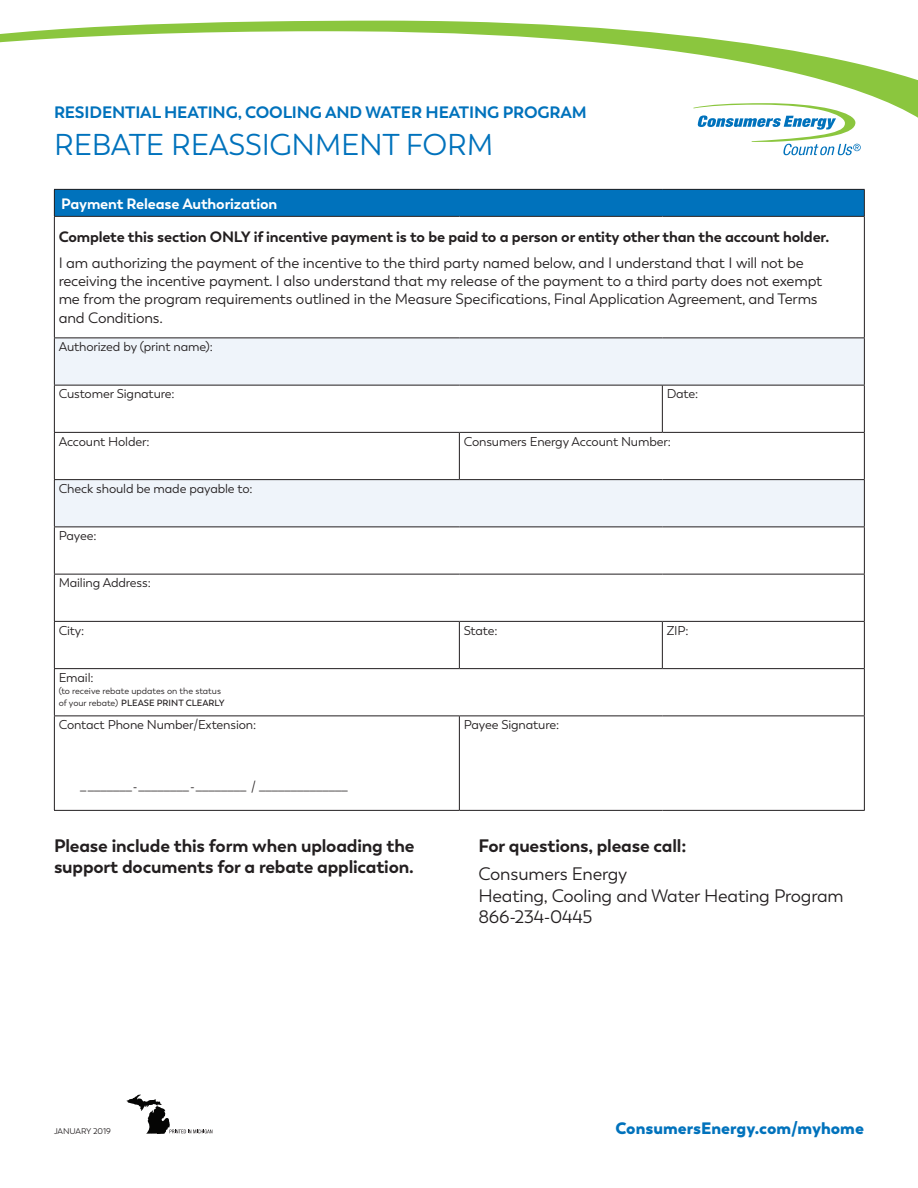
<style>
.page{position:relative;width:918px;height:1188px;background:#fff}
.page>*{position:absolute;margin:0;border:0;box-sizing:border-box;transform-origin:0 0}
.t1{font:30px "Boston";letter-spacing:-.01em;color:#0072bc}
.FORMS_Text_8pt{font:700 18px/21.6px "Boston";letter-spacing:-.01em;color:#231f20}
.FORMS_Text_8pt-2{font:18px "Boston";letter-spacing:-.01em;color:#231f20}
.t2{font:700 16.5px "Boston";letter-spacing:-.01em;color:#0072bc}
.FORMS_URL{font:900 16.5px "Boston";color:#0072bc}
.FORMS_Text_10pt{font:15px/18.5px "Boston";letter-spacing:-.01em;color:#231f20}
.FORMS_Text_10pt-2{font:700 15px "Boston";letter-spacing:-.01em;color:#231f20}
.FORMS_Table_Headings{font:700 15px "Boston";letter-spacing:-.01em;color:#fff}
.FORMS_Text_8pt-3{font:12.75px "Boston";letter-spacing:-.01em;color:#231f20}
.FORMS_Text_8pt-4{font:9px/12px "Boston";color:#231f20}
.FORMS_Last_Updated{font:8.25px "Boston";letter-spacing:-.01em;color:#231f20}
.s1{font-weight:600}
</style>
<div class="page">
<svg style="left:0;top:21px;width:918px;height:97px"></svg>
<svg style="left:693px;top:103px;width:168px;height:52px"></svg>
<div style="left:54px;top:189px;width:810px;height:27px;background:#0072bc"></div>
<svg style="left:55px;top:339px;width:809px;height:187px;fill:#eff4fa"></svg>
<svg style="left:54px;top:190px;width:1px;height:26px"></svg>
<hr style="left:54px;top:217px;width:1px;height:121px;background:#231f20">
<hr style="left:54px;top:338px;width:405px;height:1px;background:#231f20">
<hr style="left:54px;top:338px;width:1px;height:47px;background:#231f20">
<hr style="left:459px;top:338px;width:203px;height:1px;background:#231f20">
<hr style="left:662px;top:338px;width:203px;height:1px;background:#231f20">
<hr style="left:54px;top:385px;width:405px;height:1px;background:#231f20">
<hr style="left:54px;top:386px;width:1px;height:46px;background:#231f20">
<hr style="left:459px;top:385px;width:203px;height:1px;background:#231f20">
<hr style="left:662px;top:385px;width:203px;height:1px;background:#231f20">
<hr style="left:54px;top:432px;width:405px;height:1px;background:#231f20">
<hr style="left:54px;top:433px;width:1px;height:46px;background:#231f20">
<hr style="left:459px;top:432px;width:203px;height:1px;background:#231f20">
<hr style="left:662px;top:432px;width:203px;height:1px;background:#231f20">
<hr style="left:54px;top:479px;width:405px;height:1px;background:#231f20">
<hr style="left:54px;top:480px;width:1px;height:46px;background:#231f20">
<hr style="left:459px;top:479px;width:203px;height:1px;background:#231f20">
<hr style="left:662px;top:479px;width:203px;height:1px;background:#231f20">
<hr style="left:54px;top:526px;width:405px;height:1px;background:#231f20">
<hr style="left:54px;top:527px;width:1px;height:47px;background:#231f20">
<hr style="left:459px;top:526px;width:203px;height:1px;background:#231f20">
<hr style="left:662px;top:526px;width:203px;height:1px;background:#231f20">
<hr style="left:54px;top:574px;width:405px;height:1px;background:#231f20">
<hr style="left:54px;top:574px;width:1px;height:47px;background:#231f20">
<hr style="left:459px;top:574px;width:203px;height:1px;background:#231f20">
<hr style="left:662px;top:574px;width:203px;height:1px;background:#231f20">
<hr style="left:54px;top:621px;width:405px;height:1px;background:#231f20">
<hr style="left:54px;top:622px;width:1px;height:46px;background:#231f20">
<hr style="left:459px;top:621px;width:203px;height:1px;background:#231f20">
<hr style="left:662px;top:621px;width:203px;height:1px;background:#231f20">
<hr style="left:54px;top:668px;width:405px;height:1px;background:#231f20">
<hr style="left:54px;top:669px;width:1px;height:47px;background:#231f20">
<hr style="left:459px;top:668px;width:203px;height:1px;background:#231f20">
<hr style="left:662px;top:668px;width:203px;height:1px;background:#231f20">
<hr style="left:54px;top:716px;width:405px;height:1px;background:#231f20">
<hr style="left:54px;top:716px;width:1px;height:94px;background:#231f20">
<hr style="left:459px;top:716px;width:203px;height:1px;background:#231f20">
<hr style="left:662px;top:716px;width:203px;height:1px;background:#231f20">
<hr style="left:662px;top:386px;width:1px;height:46px;background:#231f20">
<svg style="left:864px;top:190px;width:1px;height:26px"></svg>
<hr style="left:864px;top:217px;width:1px;height:121px;background:#231f20">
<hr style="left:864px;top:338px;width:1px;height:47px;background:#231f20">
<hr style="left:864px;top:386px;width:1px;height:46px;background:#231f20">
<hr style="left:864px;top:433px;width:1px;height:46px;background:#231f20">
<hr style="left:864px;top:480px;width:1px;height:46px;background:#231f20">
<hr style="left:864px;top:527px;width:1px;height:47px;background:#231f20">
<hr style="left:864px;top:574px;width:1px;height:47px;background:#231f20">
<hr style="left:864px;top:622px;width:1px;height:46px;background:#231f20">
<hr style="left:864px;top:669px;width:1px;height:47px;background:#231f20">
<hr style="left:864px;top:716px;width:1px;height:94px;background:#231f20">
<hr style="left:54px;top:189px;width:405px;height:1px;background:#231f20">
<hr style="left:459px;top:189px;width:203px;height:1px;background:#231f20">
<hr style="left:662px;top:189px;width:203px;height:1px;background:#231f20">
<hr style="left:54px;top:216px;width:405px;height:1px;background:#231f20">
<hr style="left:459px;top:216px;width:203px;height:1px;background:#231f20">
<hr style="left:662px;top:216px;width:203px;height:1px;background:#231f20">
<hr style="left:459px;top:622px;width:1px;height:46px;background:#231f20">
<hr style="left:662px;top:622px;width:1px;height:46px;background:#231f20">
<hr style="left:459px;top:433px;width:1px;height:46px;background:#231f20">
<hr style="left:459px;top:716px;width:1px;height:94px;background:#231f20">
<hr style="left:459px;top:810px;width:203px;height:1px;background:#231f20">
<hr style="left:662px;top:810px;width:203px;height:1px;background:#231f20">
<hr style="left:54px;top:810px;width:405px;height:1px;background:#231f20">
<svg style="left:126px;top:1095px;width:86px;height:39px"></svg>
<p class="t2" style="left:54px;top:102px;width:534px">RESIDENTIAL HEATING, COOLING AND WATER HEATING PROGRAM</p>
<h1 class="t1" style="left:54px;top:127px;width:441px">REBATE REASSIGNMENT FORM</h1>
<p class="FORMS_Table_Headings" style="left:61px;top:194px;width:218px">Payment Release Authorization</p>
<p class="FORMS_Text_10pt-2" style="left:59px;top:228px;width:772px">Complete this section ONLY if incentive payment is to be paid to a person or entity other than the account holder.</p>
<p class="FORMS_Text_10pt" style="left:59px;top:253px;width:765px">I am authorizing the payment of the incentive to the third party named below, and I understand that I will not be receiving the incentive payment. I also understand that my release of the payment to a third party does not exempt me from the program requirements outlined in the Measure Specifications, Final Application Agreement, and Terms and Conditions.</p>
<p class="FORMS_Text_8pt-3" style="left:59px;top:339px;width:156px">Authorized by (print name):</p>
<p class="FORMS_Text_8pt-3" style="left:59px;top:386px;width:117px">Customer Signature:</p>
<p class="FORMS_Text_8pt-3" style="left:667px;top:386px;width:33px">Date:</p>
<p class="FORMS_Text_8pt-3" style="left:59px;top:434px;width:92px">Account Holder:</p>
<p class="FORMS_Text_8pt-3" style="left:464px;top:434px;width:209px">Consumers Energy Account Number:</p>
<p class="FORMS_Text_8pt-3" style="left:59px;top:481px;width:195px">Check should be made payable to:</p>
<p class="FORMS_Text_8pt-3" style="left:59px;top:528px;width:39px">Payee:</p>
<p class="FORMS_Text_8pt-3" style="left:59px;top:575px;width:94px">Mailing Address:</p>
<p class="FORMS_Text_8pt-3" style="left:59px;top:623px;width:27px">City:</p>
<p class="FORMS_Text_8pt-3" style="left:464px;top:623px;width:35px">State:</p>
<p class="FORMS_Text_8pt-3" style="left:667px;top:623px;width:23px">ZIP:</p>
<p class="FORMS_Text_8pt-3" style="left:59px;top:670px;width:36px">Email:</p>
<p class="FORMS_Text_8pt-4" style="left:59px;top:685px;width:168px">(to receive rebate updates on the status of your rebate) <span class="s1">PLEASE PRINT CLEARLY</span></p>
<p class="FORMS_Text_8pt-3" style="left:59px;top:717px;width:199px">Contact Phone Number/Extension:</p>
<p class="FORMS_Text_8pt-3" style="left:464px;top:717px;width:97px">Payee Signature:</p>
<p class="FORMS_Text_8pt-3" style="left:80px;top:779px;width:270px">_ _______ - ________ - ________ / ______________</p>
<p class="FORMS_Text_8pt" style="left:54px;top:835px;width:362px">Please include this form when uploading the support documents for a rebate application.</p>
<p class="FORMS_Text_8pt" style="left:478px;top:835px;width:209px">For questions, please call:</p>
<p class="FORMS_Text_8pt-2" style="left:478px;top:863px;width:150px">Consumers Energy</p>
<p class="FORMS_Text_8pt-2" style="left:478px;top:885px;width:367px">Heating, Cooling and Water Heating Program</p>
<p class="FORMS_Text_8pt-2" style="left:478px;top:907px;width:115px">866-234-0445</p>
<p class="FORMS_Last_Updated" style="left:54px;top:1126px;width:58px">JANUARY 2019</p>
<p class="FORMS_URL" style="left:616px;top:1118px;width:250px">ConsumersEnergy.com/myhome</p>
</div>
